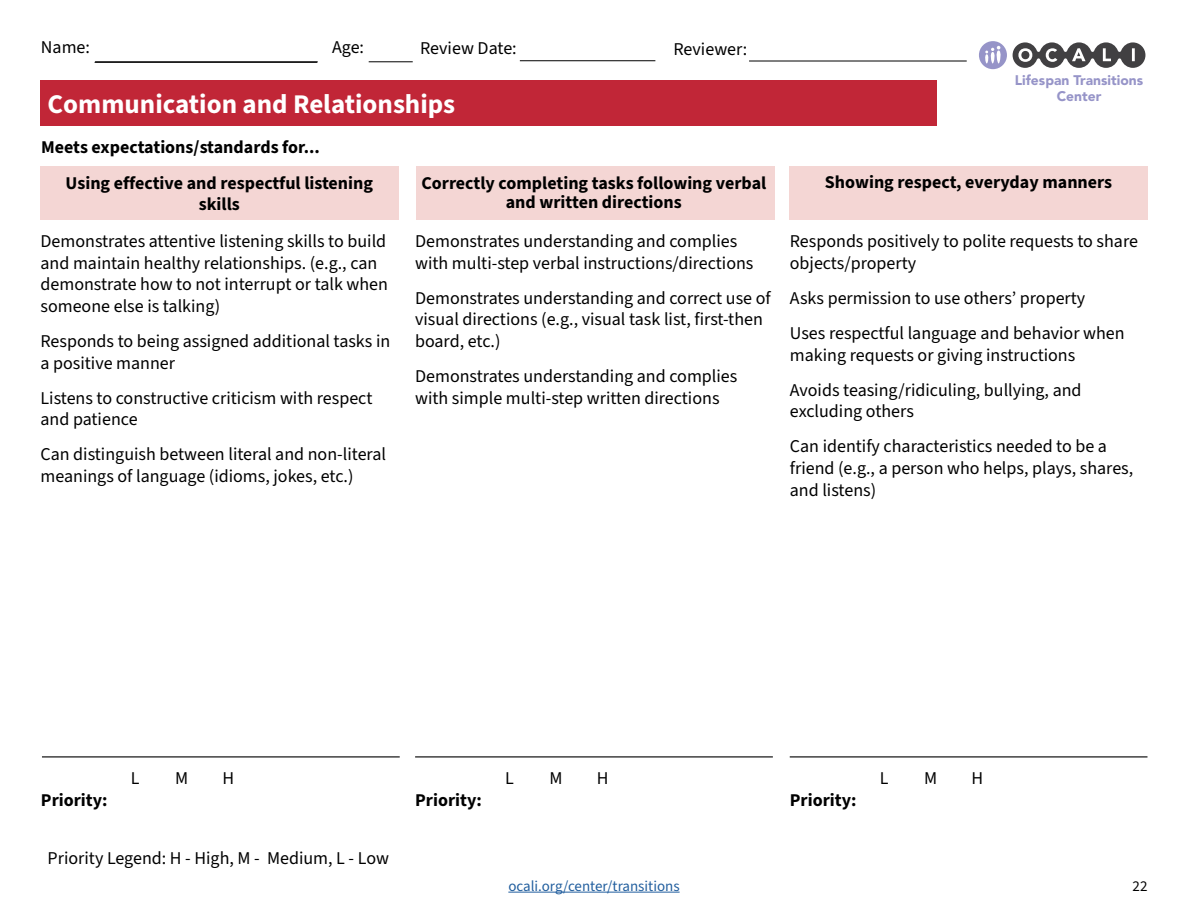
<style>
.page{position:relative;width:1188px;height:918px;background:#fff}
.page>*{position:absolute;margin:0;border:0;box-sizing:border-box;transform-origin:0 0}
.t1{font:700 27px "Source Sans 3";color:#fff}
.t2{font:18px/21.6px "Source Sans 3";color:#000}
.t3{font:700 18px/21.6px "Source Sans 3";color:#000;text-align:center}
.t4{font:15px "Source Sans 3";color:#215e9e}
.t5{font:15px "Source Sans 3";color:#000}
.t6{font:900 13.8px/16.6px "Avenir LT Std";color:#9694c8;text-align:center}
</style>
<div class="page">
<hr style="left:415px;top:756px;width:358px;height:1px;background:#000">
<hr style="left:790px;top:756px;width:357px;height:1px;background:#000">
<hr style="left:42px;top:756px;width:358px;height:1px;background:#000">
<hr style="left:95px;top:62px;width:223px;height:1px;background:#000">
<svg style="left:1013px;top:42px;width:132px;height:26px"></svg>
<div style="left:979px;top:41px;width:28px;height:28px;background:#9694c8;border-radius:50%"></div>
<svg style="left:985px;top:46px;width:16px;height:17px"></svg>
<hr style="left:508px;top:892px;width:172px;height:1px;background:#215e9e">
<hr style="left:369px;top:62px;width:44px;height:1px;background:#000">
<hr style="left:520px;top:60px;width:135px;height:1px;background:#000">
<hr style="left:749px;top:61px;width:218px;height:1px;background:#000">
<div style="left:789px;top:166px;width:359px;height:54px;background:#f4d6d4"></div>
<div style="left:416px;top:166px;width:358px;height:54px;background:#f4d6d4"></div>
<div style="left:40px;top:166px;width:359px;height:54px;background:#f4d6d4"></div>
<div style="left:40px;top:80px;width:897px;height:46px;background:#c12637"></div>
<p class="t2" style="left:41px;top:37px;width:51px">Name:</p>
<p class="t2" style="left:332px;top:36px;width:34px">Age:</p>
<p class="t2" style="left:420px;top:37px;width:98px">Review Date:</p>
<p class="t2" style="left:674px;top:39px;width:75px">Reviewer:</p>
<h2 class="t1" style="left:48px;top:86px;width:409px">Communication and Relationships</h2>
<p class="t3" style="left:41px;top:136px;width:280px">Meets expectations/standards for...</p>
<h3 class="t3" style="left:66px;top:172px;width:309px">Using effective and respectful listening skills</h3>
<p class="t2" style="left:41px;top:230px;width:349px">Demonstrates attentive listening skills to build and maintain healthy relationships. (e.g., can demonstrate how to not interrupt or talk when someone else is talking)</p>
<p class="t2" style="left:41px;top:330px;width:351px">Responds to being assigned additional tasks in a positive manner</p>
<p class="t2" style="left:41px;top:387px;width:333px">Listens to constructive criticism with respect and patience</p>
<p class="t2" style="left:41px;top:444px;width:347px">Can distinguish between literal and non-literal meanings of language (idioms, jokes, etc.)</p>
<h3 class="t3" style="left:421px;top:173px;width:346px;line-height:19.5px">Correctly completing tasks following verbal and written directions</h3>
<p class="t2" style="left:415px;top:230px;width:340px">Demonstrates understanding and complies with multi-step verbal instructions/directions</p>
<p class="t2" style="left:415px;top:287px;width:357px">Demonstrates understanding and correct use of visual directions (e.g., visual task list, first-then board, etc.)</p>
<p class="t2" style="left:415px;top:365px;width:324px">Demonstrates understanding and complies with simple multi-step written directions</p>
<p class="t6" style="left:1015px;top:72px;width:130px">Lifespan Transitions<br>Center</p>
<h3 class="t3" style="left:825px;top:171px;width:289px">Showing respect, everyday manners</h3>
<p class="t2" style="left:790px;top:230px;width:350px">Responds positively to polite requests to share objects/property</p>
<p class="t2" style="left:790px;top:287px;width:297px">Asks permission to use others’ property</p>
<p class="t2" style="left:790px;top:322px;width:336px">Uses respectful language and behavior when making requests or giving instructions</p>
<p class="t2" style="left:790px;top:379px;width:293px">Avoids teasing/ridiculing, bullying, and excluding others</p>
<p class="t2" style="left:790px;top:436px;width:345px">Can identify characteristics needed to be a friend (e.g., a person who helps, plays, shares, and listens)</p>
<p class="t3" style="left:41px;top:789px;width:68px">Priority:</p>
<p class="t2" style="left:131px;top:768px;width:10px">L</p>
<p class="t2" style="left:175px;top:768px;width:15px">M</p>
<p class="t2" style="left:223px;top:768px;width:13px">H</p>
<p class="t2" style="left:48px;top:847px;width:343px">Priority Legend: H - High, M - Medium, L - Low</p>
<p class="t3" style="left:415px;top:789px;width:68px">Priority:</p>
<p class="t2" style="left:505px;top:768px;width:10px">L</p>
<p class="t2" style="left:550px;top:768px;width:15px">M</p>
<p class="t2" style="left:597px;top:768px;width:13px">H</p>
<p class="t4" style="left:508px;top:877px;width:173px">ocali.org/center/transitions</p>
<p class="t3" style="left:790px;top:789px;width:68px">Priority:</p>
<p class="t2" style="left:880px;top:768px;width:10px">L</p>
<p class="t2" style="left:924px;top:768px;width:15px">M</p>
<p class="t2" style="left:972px;top:768px;width:13px">H</p>
<p class="t5" style="left:1133px;top:877px;width:16px">22</p>
</div>
